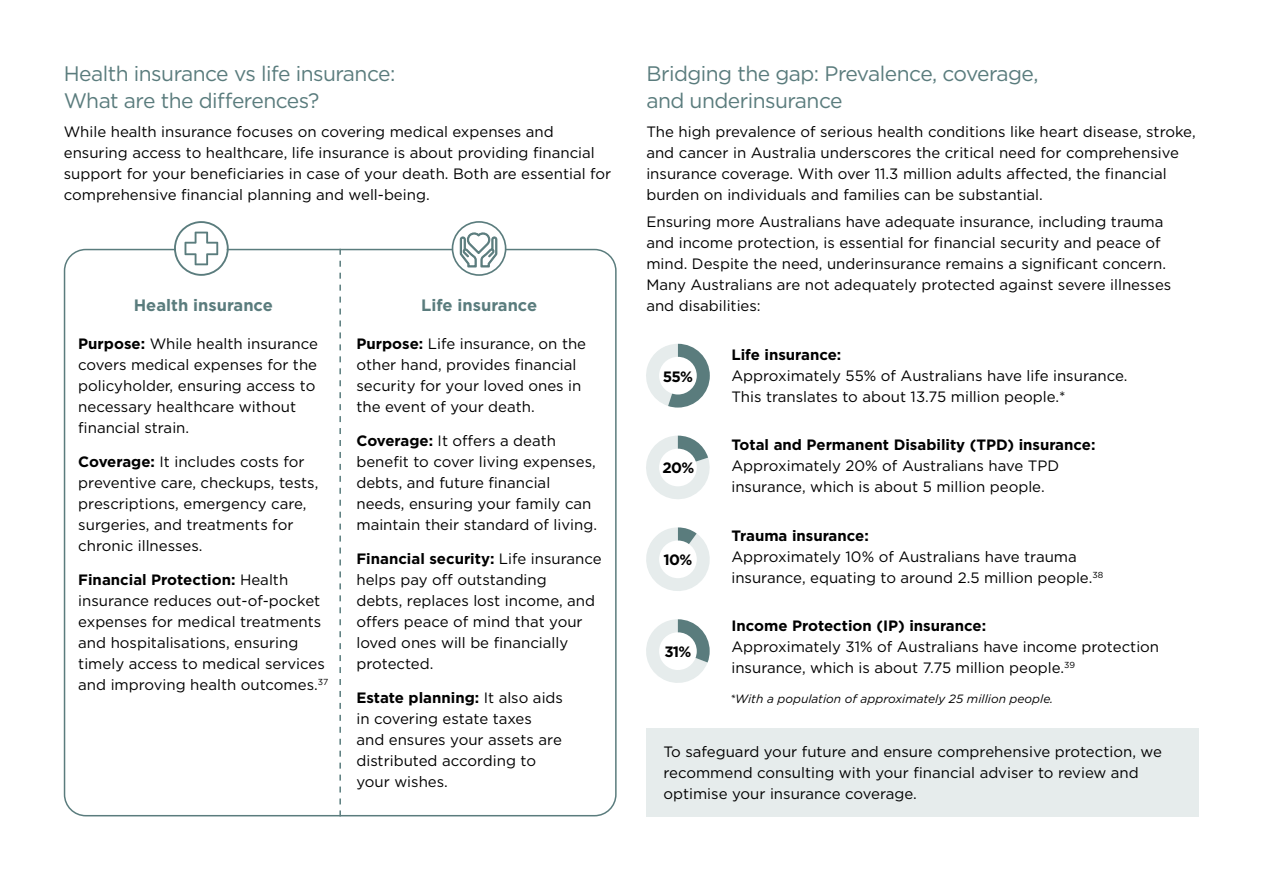
<style>
.page{position:relative;width:1263px;height:893px;background:#fff}
.page>*{position:absolute;margin:0;border:0;box-sizing:border-box;transform-origin:0 0}
.t1{font:21px/27px "Gotham";letter-spacing:-.025em;color:#5a7c7d}
.t2{font:700 16.5px "Gotham";color:#5a7c7d}
.t3{font:15px/21px "Gotham";color:#000}
.t4{font:700 15px "Gotham";color:#000}
.t5{font:italic 12px "Gotham";color:#000}
.s1{font-weight:700}
</style>
<div class="page">
<svg style="left:646px;top:527px;width:64px;height:64px"></svg>
<svg style="left:646px;top:436px;width:64px;height:63px"></svg>
<svg style="left:646px;top:619px;width:64px;height:64px"></svg>
<svg style="left:174px;top:221px;width:55px;height:55px"></svg>
<svg style="left:339px;top:249px;width:2px;height:567px"></svg>
<svg style="left:452px;top:222px;width:54px;height:53px"></svg>
<div style="left:452px;top:221px;width:54px;height:55px;border:2px solid #5a7c7d;border-radius:50%"></div>
<svg style="left:460px;top:232px;width:37px;height:35px"></svg>
<svg style="left:646px;top:344px;width:64px;height:64px"></svg>
<div style="left:659px;top:357px;width:38px;height:37px;background:#fff;border-radius:50%"></div>
<div style="left:659px;top:449px;width:38px;height:37px;background:#fff;border-radius:50%"></div>
<div style="left:659px;top:540px;width:38px;height:38px;background:#fff;border-radius:50%"></div>
<div style="left:659px;top:632px;width:38px;height:38px;background:#fff;border-radius:50%"></div>
<div style="left:646px;top:728px;width:553px;height:88px;background:#e6ecec"></div>
<h1 class="t1" style="left:64px;top:59px;width:333px">Health insurance vs life insurance:<br>What are the differences?</h1>
<p class="t3" style="left:64px;top:121px;width:549px">While health insurance focuses on covering medical expenses and ensuring access to healthcare, life insurance is about providing financial support for your beneficiaries in case of your death. Both are essential for comprehensive financial planning and well-being.</p>
<h1 class="t1" style="left:646px;top:59px;width:394px">Bridging the gap: Prevalence, coverage, and underinsurance</h1>
<p class="t3" style="left:646px;top:121px;width:551px">The high prevalence of serious health conditions like heart disease, stroke, and cancer in Australia underscores the critical need for comprehensive insurance coverage. With over 11.3 million adults affected, the financial burden on individuals and families can be substantial.</p>
<p class="t3" style="left:646px;top:211px;width:526px">Ensuring more Australians have adequate insurance, including trauma and income protection, is essential for financial security and peace of mind. Despite the need, underinsurance remains a significant concern.<br>Many Australians are not adequately protected against severe illnesses and disabilities:</p>
<p class="t4" style="left:731px;top:345px;width:111px">Life insurance:</p>
<p class="t3" style="left:731px;top:365px;width:397px">Approximately 55% of Australians have life insurance.<br>This translates to about 13.75 million people.*</p>
<p class="t4" style="left:731px;top:435px;width:366px">Total and Permanent Disability (TPD) insurance:</p>
<p class="t3" style="left:731px;top:455px;width:329px">Approximately 20% of Australians have TPD insurance, which is about 5 million people.</p>
<p class="t4" style="left:731px;top:525px;width:139px">Trauma insurance:</p>
<p class="t3" style="left:731px;top:545px;width:373px">Approximately 10% of Australians have trauma insurance, equating to around 2.5 million people.<sup>38</sup></p>
<p class="t4" style="left:731px;top:616px;width:256px">Income Protection (IP) insurance:</p>
<p class="t3" style="left:731px;top:636px;width:429px">Approximately 31% of Australians have income protection insurance, which is about 7.75 million people.<sup>39</sup></p>
<p class="t2" style="left:421px;top:294px;width:118px">Life insurance</p>
<p class="t3" style="left:356px;top:333px;width:231px"><span class="s1">Purpose:</span> Life insurance, on the other hand, provides financial security for your loved ones in the event of your death.</p>
<p class="t3" style="left:356px;top:430px;width:242px"><span class="s1">Coverage:</span> It offers a death benefit to cover living expenses, debts, and future financial needs, ensuring your family can maintain their standard of living.</p>
<p class="t3" style="left:356px;top:548px;width:247px"><span class="s1">Financial security:</span> Life insurance helps pay off outstanding<br>debts, replaces lost income, and offers peace of mind that your loved ones will be financially protected.</p>
<p class="t3" style="left:356px;top:686px;width:208px"><span class="s1">Estate planning:</span> It also aids in covering estate taxes and ensures your assets are distributed according to your wishes.</p>
<p class="t5" style="left:730px;top:691px;width:325px">*With a population of approximately 25 million people.</p>
<p class="t2" style="left:134px;top:294px;width:141px">Health insurance</p>
<p class="t3" style="left:78px;top:333px;width:241px"><span class="s1">Purpose:</span> While health insurance covers medical expenses for the policyholder, ensuring access to necessary healthcare without financial strain.</p>
<p class="t3" style="left:78px;top:451px;width:242px"><span class="s1">Coverage:</span> It includes costs for preventive care, checkups, tests, prescriptions, emergency care, surgeries, and treatments for chronic illnesses.</p>
<p class="t3" style="left:78px;top:569px;width:251px"><span class="s1">Financial Protection:</span> Health insurance reduces out-of-pocket expenses for medical treatments and hospitalisations, ensuring timely access to medical services and improving health outcomes.<sup>37</sup></p>
<p class="t4" style="left:663px;top:366px;width:32px">55%</p>
<p class="t4" style="left:663px;top:458px;width:33px">20%</p>
<p class="t4" style="left:664px;top:550px;width:30px">10%</p>
<p class="t4" style="left:664px;top:642px;width:29px">31%</p>
<p class="t3" style="left:663px;top:741px;width:500px">To safeguard your future and ensure comprehensive protection, we recommend consulting with your financial adviser to review and optimise your insurance coverage.</p>
</div>
